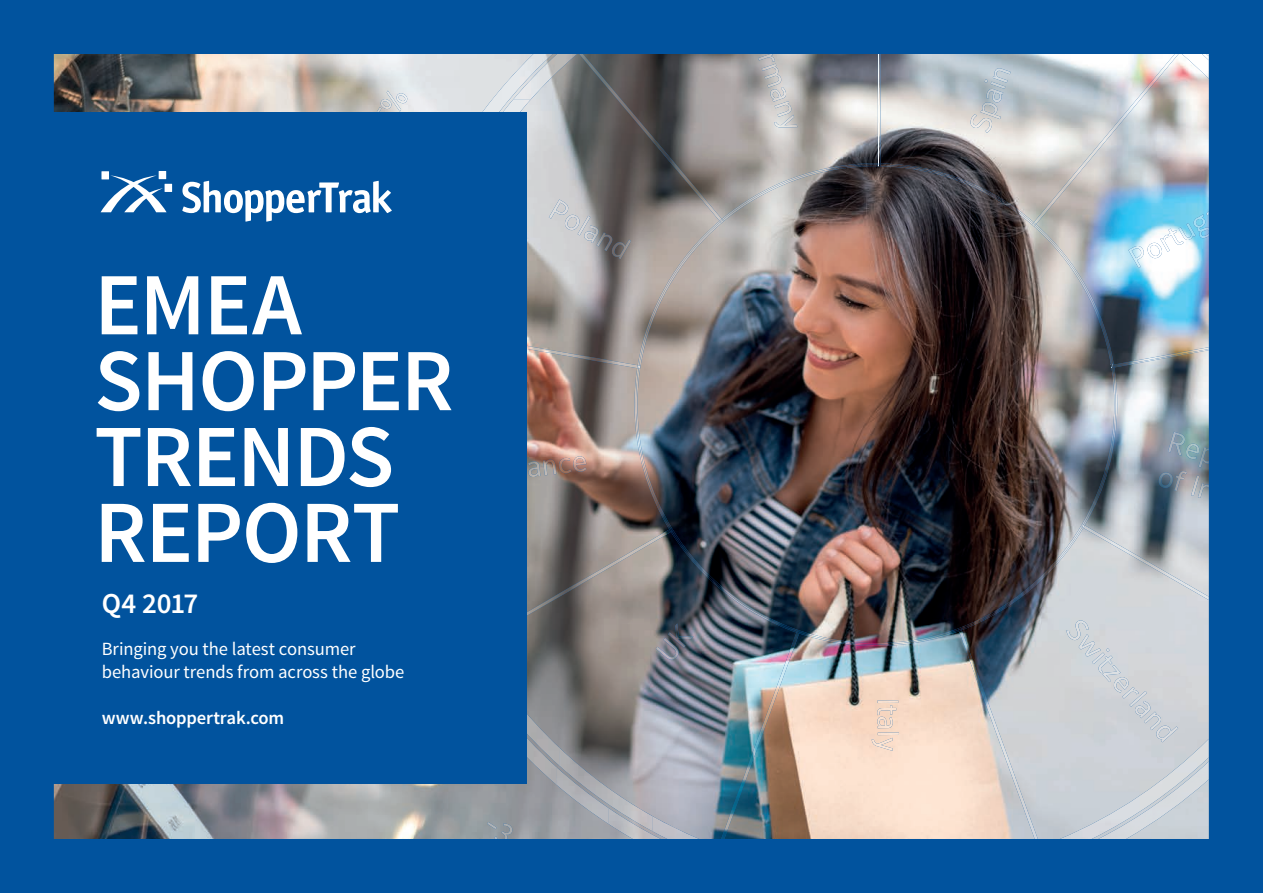
<style>
.page{position:relative;width:1263px;height:893px;background:#01539e}
.page>*{position:absolute;margin:0;border:0;box-sizing:border-box;transform-origin:0 0}
.t1{font:600 88.65px/75.9px "Source Sans Pro";letter-spacing:-.02em;color:#fff}
.t2{font:600 28.95px "Source Sans Pro";letter-spacing:-.025em;color:#fff}
.t3{font:18.6px/23px "Source Sans Pro";letter-spacing:-.005em;color:#fff}
.t4{font:600 18.6px "Source Sans Pro";letter-spacing:-.01em;color:#fff}
</style>
<div class="page">
<img style="left:54px;top:54px;width:320px;height:785px">
<img style="left:374px;top:54px;width:835px;height:785px">
<img style="left:1182px;top:54px;width:27px;height:25px">
<img style="left:553px;top:54px;width:24px;height:46px">
<img style="left:452px;top:99px;width:79px;height:92px">
<img style="left:526px;top:696px;width:33px;height:70px">
<img style="left:559px;top:747px;width:94px;height:84px">
<img style="left:661px;top:816px;width:38px;height:23px">
<img style="left:1060px;top:739px;width:149px;height:100px">
<img style="left:1098px;top:761px;width:111px;height:78px">
<img style="left:460px;top:54px;width:93px;height:90px">
<img style="left:504px;top:711px;width:52px;height:74px">
<img style="left:556px;top:767px;width:53px;height:57px">
<img style="left:608px;top:808px;width:53px;height:31px">
<img style="left:878px;top:54px;width:3px;height:109px">
<img style="left:1114px;top:347px;width:95px;height:2px">
<svg style="left:487px;top:822px;width:10px;height:7px"></svg>
<img style="left:494px;top:823px;width:19px;height:16px">
<img style="left:375px;top:107px;width:12px;height:5px">
<img style="left:387px;top:91px;width:14px;height:21px">
<svg style="left:380px;top:93px;width:28px;height:16px"></svg>
<img style="left:1034px;top:54px;width:144px;height:170px">
<img style="left:970px;top:114px;width:23px;height:19px">
<img style="left:980px;top:102px;width:21px;height:17px">
<img style="left:986px;top:89px;width:17px;height:13px">
<svg style="left:984px;top:79px;width:4px;height:4px"></svg>
<img style="left:991px;top:82px;width:14px;height:7px">
<img style="left:993px;top:68px;width:18px;height:15px">
<img style="left:1128px;top:246px;width:17px;height:22px">
<img style="left:1147px;top:243px;width:16px;height:15px">
<img style="left:1160px;top:235px;width:10px;height:17px">
<img style="left:1168px;top:229px;width:16px;height:16px">
<img style="left:1178px;top:223px;width:18px;height:17px">
<img style="left:1193px;top:214px;width:16px;height:24px">
<svg style="left:1206px;top:211px;width:3px;height:4px"></svg>
<img style="left:882px;top:163px;width:152px;height:59px">
<img style="left:1036px;top:224px;width:78px;height:139px">
<img style="left:881px;top:165px;width:152px;height:60px">
<img style="left:1034px;top:225px;width:78px;height:139px">
<svg style="left:1032px;top:222px;width:4px;height:4px"></svg>
<svg style="left:877px;top:163px;width:5px;height:3px"></svg>
<img style="left:1114px;top:349px;width:95px;height:18px">
<img style="left:1083px;top:525px;width:126px;height:75px">
<img style="left:959px;top:630px;width:79px;height:209px">
<img style="left:721px;top:632px;width:78px;height:207px">
<img style="left:526px;top:529px;width:145px;height:116px">
<img style="left:526px;top:327px;width:112px;height:41px">
<img style="left:579px;top:54px;width:143px;height:167px">
<img style="left:877px;top:700px;width:21px;height:3px">
<img style="left:877px;top:705px;width:19px;height:10px">
<img style="left:877px;top:717px;width:16px;height:11px">
<img style="left:878px;top:732px;width:21px;height:3px">
<img style="left:872px;top:738px;width:21px;height:13px">
<img style="left:656px;top:638px;width:23px;height:22px">
<img style="left:668px;top:623px;width:25px;height:25px">
<img style="left:1066px;top:620px;width:22px;height:20px">
<img style="left:1079px;top:634px;width:22px;height:23px">
<svg style="left:1092px;top:648px;width:17px;height:16px"></svg>
<img style="left:1097px;top:655px;width:15px;height:18px">
<img style="left:1102px;top:665px;width:19px;height:17px">
<img style="left:1113px;top:677px;width:17px;height:16px">
<img style="left:1122px;top:687px;width:17px;height:12px">
<img style="left:1129px;top:691px;width:18px;height:16px">
<img style="left:1134px;top:701px;width:17px;height:17px">
<img style="left:1144px;top:712px;width:18px;height:18px">
<img style="left:1155px;top:726px;width:23px;height:16px">
<img style="left:549px;top:199px;width:20px;height:20px">
<img style="left:564px;top:215px;width:16px;height:15px">
<img style="left:578px;top:216px;width:12px;height:19px">
<img style="left:583px;top:226px;width:16px;height:17px">
<img style="left:596px;top:232px;width:17px;height:19px">
<img style="left:611px;top:240px;width:20px;height:19px">
<img style="left:528px;top:461px;width:12px;height:16px">
<img style="left:543px;top:460px;width:13px;height:15px">
<img style="left:559px;top:458px;width:12px;height:15px">
<img style="left:573px;top:456px;width:13px;height:16px">
<img style="left:1168px;top:432px;width:18px;height:24px">
<img style="left:1185px;top:444px;width:15px;height:15px">
<img style="left:1198px;top:447px;width:11px;height:20px">
<img style="left:1158px;top:472px;width:15px;height:16px">
<img style="left:1174px;top:471px;width:13px;height:20px">
<img style="left:1191px;top:475px;width:8px;height:21px">
<img style="left:1198px;top:483px;width:11px;height:15px">
<img style="left:758px;top:54px;width:17px;height:7px">
<img style="left:762px;top:64px;width:20px;height:24px">
<img style="left:770px;top:87px;width:17px;height:15px">
<img style="left:775px;top:101px;width:17px;height:14px">
<img style="left:774px;top:115px;width:23px;height:13px">
<img style="left:1083px;top:367px;width:34px;height:158px">
<img style="left:634px;top:368px;width:2px;height:161px">
<img style="left:799px;top:631px;width:160px;height:15px">
<img style="left:722px;top:163px;width:155px;height:56px">
<img style="left:1082px;top:368px;width:34px;height:157px">
<img style="left:723px;top:165px;width:154px;height:56px">
<img style="left:800px;top:628px;width:158px;height:16px">
<img style="left:636px;top:368px;width:36px;height:161px">
<img style="left:639px;top:222px;width:82px;height:144px">
<img style="left:672px;top:530px;width:125px;height:101px">
<img style="left:961px;top:526px;width:121px;height:103px">
<svg style="left:1111px;top:363px;width:3px;height:5px"></svg>
<svg style="left:1081px;top:524px;width:4px;height:4px"></svg>
<svg style="left:958px;top:627px;width:4px;height:4px"></svg>
<svg style="left:796px;top:630px;width:4px;height:3px"></svg>
<svg style="left:669px;top:528px;width:4px;height:4px"></svg>
<svg style="left:637px;top:365px;width:4px;height:4px"></svg>
<svg style="left:719px;top:219px;width:5px;height:4px"></svg>
<div style="left:0;top:112px;width:526px;height:671px;background:#01539e"></div>
<div style="left:159px;top:171px;width:7px;height:8px;background:#fff"></div>
<div style="left:165px;top:184px;width:7px;height:8px;background:#fff"></div>
<div style="left:101px;top:171px;width:8px;height:8px;background:#fff"></div>
<svg style="left:182px;top:181px;width:210px;height:41px"></svg>
<svg style="left:101px;top:175px;width:66px;height:37px"></svg>
<h1 class="t1" style="left:94px;top:269px;width:361px">EMEA<br>SHOPPER<br>TRENDS<br>REPORT</h1>
<h2 class="t2" style="left:102px;top:585px;width:98px">Q4 2017</h2>
<p class="t3" style="left:102px;top:638px;width:304px">Bringing you the latest consumer behaviour trends from across the globe</p>
<p class="t4" style="left:102px;top:706px;width:184px">www.shoppertrak.com</p>
</div>
